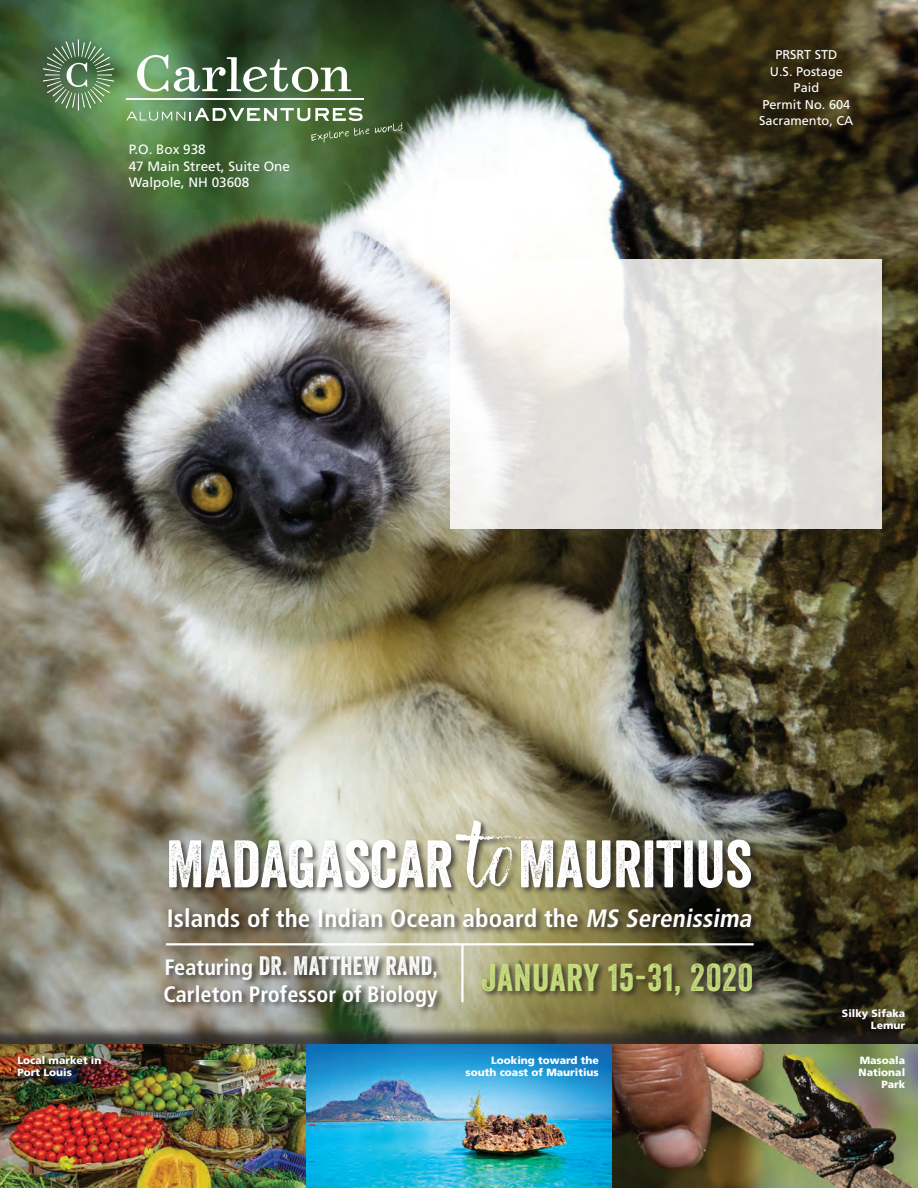
<style>
.page{position:relative;width:918px;height:1188px;background:#fff}
.page>*{position:absolute;margin:0;border:0;box-sizing:border-box;transform-origin:0 0}
.t1{font:64.8px "Veneer";color:#fff}
.t2{font:37.65px "Veneer";letter-spacing:.02em;color:#c6dc7d}
.t3{font:25.8px "Veneer";letter-spacing:.015em;color:#fff}
.t4{font:700 condensed 25.05px "Frutiger";letter-spacing:.005em;color:#fff}
.t5{font:700 condensed 22.2px "Frutiger";color:#fff}
.itin_city{font:13.5px "Frutiger";color:#fff}
.TEXT_BLACK{font:12.75px "Frutiger";color:#fff}
.itin_city-2{font:900 10.5px/12px "Frutiger";color:#fff;text-align:right}
.s1{font-family:"ATS Script";font-size:93.75px}
.s2{font-style:italic}
.s3{font-family:"Frutiger";font-weight:700;font-stretch:condensed;font-size:22.2px}
.s4{font-size:25.05px}
</style>
<div class="page">
<img style="left:0;top:0;width:918px;height:1025px">
<div style="left:0;top:1025px;width:918px;height:163px;background:#231f20;opacity:.75"></div>
<img style="left:0;top:1044px;width:918px;height:144px">
<div style="left:167px;top:818px;width:592px;height:78px;background:#231f20;opacity:.75"></div>
<svg style="left:450px;top:259px;width:432px;height:270px;fill:#e5e4e0"></svg>
<img style="left:17px;top:1055px;width:88px;height:25px">
<svg style="left:137px;top:55px;width:214px;height:37px"></svg>
<svg style="left:43px;top:39px;width:71px;height:72px;background:#658862"></svg>
<svg style="left:126px;top:108px;width:237px;height:13px"></svg>
<hr style="left:126px;top:99px;width:238px;height:1px;background:#fff">
<svg style="left:311px;top:128px;width:58px;height:15px"></svg>
<svg style="left:375px;top:122px;width:27px;height:11px"></svg>
<div style="left:166px;top:906px;width:593px;height:30px;background:#231f20;opacity:.75"></div>
<div style="left:163px;top:954px;width:282px;height:61px;background:#231f20;opacity:.75"></div>
<div style="left:480px;top:961px;width:280px;height:42px;background:#231f20;opacity:.75"></div>
<hr style="left:166px;top:943px;width:588px;height:2px;background:#fff">
<hr style="left:461px;top:944px;width:3px;height:58px;background:#fff">
<p class="itin_city" style="left:129px;top:142px;width:79px">P.O. Box 938</p>
<p class="itin_city" style="left:129px;top:158px;width:163px">47 Main Street, Suite One</p>
<p class="itin_city" style="left:129px;top:175px;width:122px">Walpole, NH 03608</p>
<p class="TEXT_BLACK" style="left:775px;top:47px;width:64px">PRSRT STD</p>
<p class="TEXT_BLACK" style="left:770px;top:64px;width:74px">U.S. Postage</p>
<p class="TEXT_BLACK" style="left:794px;top:80px;width:27px">Paid</p>
<p class="TEXT_BLACK" style="left:762px;top:97px;width:89px">Permit No. 604</p>
<p class="TEXT_BLACK" style="left:759px;top:113px;width:96px">Sacramento, CA</p>
<p class="itin_city-2" style="left:17px;top:1055px;width:86px">Local market in</p>
<p class="itin_city-2" style="left:17px;top:1067px;width:56px">Port Louis</p>
<p class="t1" style="left:166px;top:824px;width:588px">MADAGASCAR <span class="s1">to</span>MAURITIUS</p>
<p class="t4" style="left:167px;top:903px;width:591px">Islands of the Indian Ocean aboard the <span class="s2">MS Serenissima</span></p>
<p class="t3" style="left:164px;top:950px;width:275px"><span class="s3">Featuring</span> DR. MATTHEW RAND<span class="s4">,</span></p>
<p class="t5" style="left:163px;top:981px;width:276px">Carleton Professor of Biology</p>
<p class="t2" style="left:481px;top:954px;width:274px">JANUARY 15-31, 2020</p>
<p class="itin_city-2" style="left:466px;top:1055px;width:135px">Looking toward the south coast of Mauritius</p>
<p class="itin_city-2" style="left:842px;top:1008px;width:65px">Silky Sifaka<br>Lemur</p>
<p class="itin_city-2" style="left:860px;top:1055px;width:47px">Masoala</p>
<p class="itin_city-2" style="left:859px;top:1067px;width:48px">National</p>
<p class="itin_city-2" style="left:881px;top:1079px;width:25px">Park</p>
</div>
